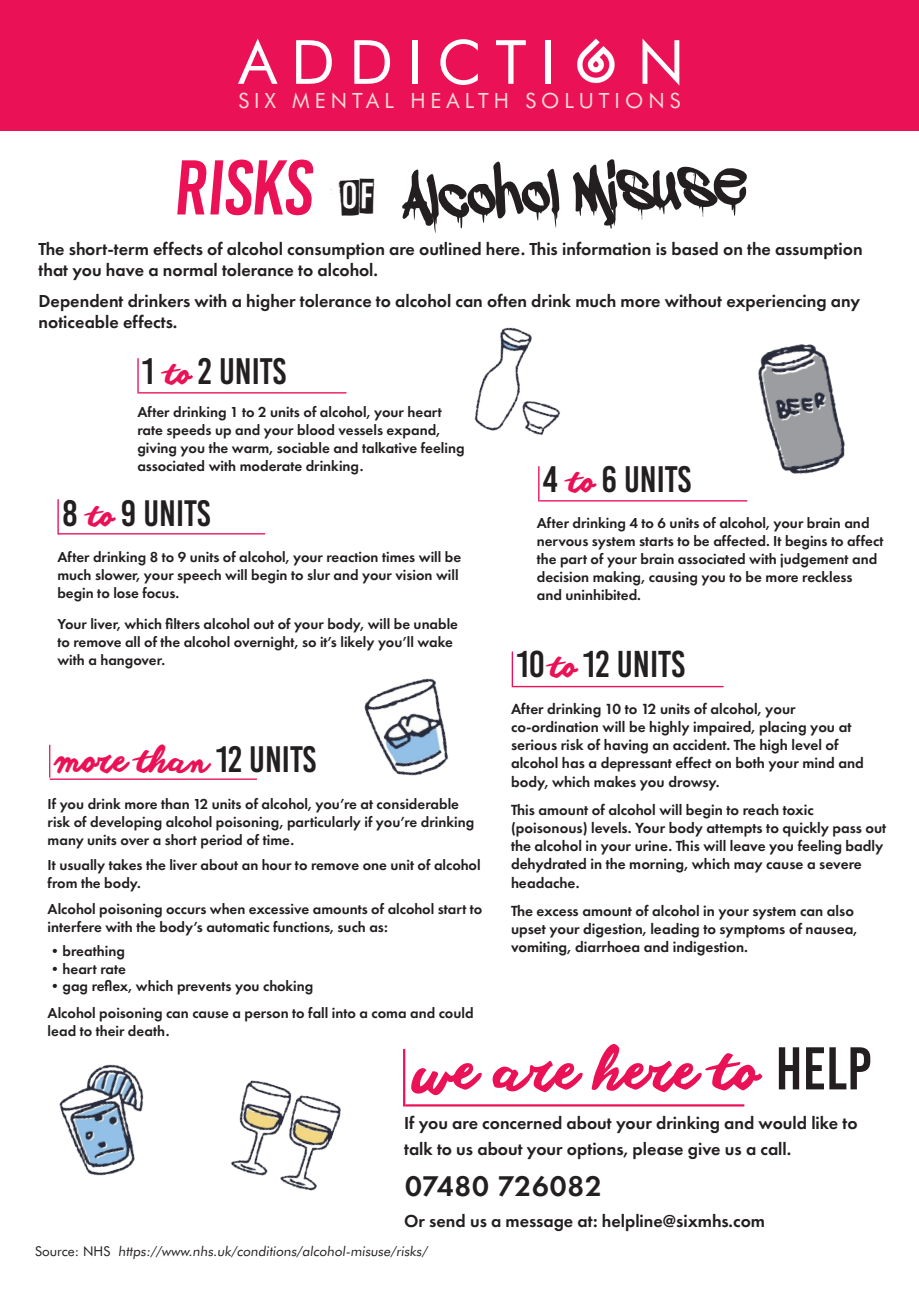
<style>
.page{position:relative;width:919px;height:1289px;background:#fff}
.page>*{position:absolute;margin:0;border:0;box-sizing:border-box;transform-origin:0 0}
.t1{font:78px "adrippingmarker";color:#231f20}
.t2{font:77.25px "Bebas Kai";color:#ea1156}
.t3{font:60.9px "Futura BT";letter-spacing:.23em;color:#fff}
.t4{font:53.4px "anothershabby";color:#ea1156}
.t5{font:48px "Allrightsreserved";color:#231f20}
.t6{font:37.35px "Bebas Kai";color:#231f20}
.t7{font:36.9px "Bebas Kai";color:#231f20}
.t8{font:36.75px "Bebas Kai";color:#231f20}
.t9{font:32.7px "anothershabby";color:#ea1156}
.t10{font:600 29.55px "Futura PT";letter-spacing:.03em;color:#231f20}
.t11{font:21px "Futura BT";letter-spacing:.24em;color:#fddad4}
.t12{font:600 18px/21px "Futura PT";color:#231f20}
.t13{font:600 15.15px/18.3px "Futura PT";color:#231f20}
.t14{font:600 15px/18px "Futura PT";color:#231f20}
.t15{font:13.5px "Futura BT";color:#231f20}
.s1{color:#ea1156}
.s2{font-family:"anothershabby";font-size:30px;color:#ea1156}
.s3{font-family:"anothershabby";font-size:29.85px;color:#ea1156}
.s4{font-family:"anothershabby";font-size:30.45px;color:#ea1156}
.s5{font-family:"Bebas Kai";font-size:36.75px;color:#231f20}
.s6{font-family:"Bebas Kai";font-size:60.15px;color:#231f20}
</style>
<div class="page">
<hr style="left:139px;top:392px;width:207px;height:1px;background:#ea1156">
<hr style="left:137px;top:358px;width:2px;height:35px;background:#ea1156">
<hr style="left:539px;top:500px;width:208px;height:1px;background:#ea1156">
<hr style="left:538px;top:466px;width:1px;height:35px;background:#ea1156">
<img style="left:231px;top:1080px;width:110px;height:111px">
<img style="left:474px;top:327px;width:87px;height:154px">
<hr style="left:58px;top:533px;width:207px;height:1px;background:#ea1156">
<img style="left:758px;top:344px;width:87px;height:130px">
<img style="left:364px;top:678px;width:85px;height:98px">
<hr style="left:57px;top:499px;width:2px;height:35px;background:#ea1156">
<hr style="left:513px;top:686px;width:210px;height:1px;background:#ea1156">
<hr style="left:511px;top:651px;width:2px;height:36px;background:#ea1156">
<img style="left:59px;top:1064px;width:85px;height:112px">
<hr style="left:50px;top:778px;width:207px;height:1px;background:#ea1156">
<hr style="left:49px;top:744px;width:1px;height:33px;background:#ea1156">
<hr style="left:405px;top:1104px;width:339px;height:2px;background:#ea1156">
<hr style="left:403px;top:1048px;width:2px;height:58px;background:#ea1156">
<div style="left:0;top:0;width:918px;height:130px;background:#ea1156"></div>
<img style="left:577px;top:38px;width:38px;height:46px">
<p class="t3" style="left:239px;top:25px;width:447px">ADDICTI<span class="s1">O</span>N</p>
<p class="t11" style="left:238px;top:87px;width:443px">SIX MENTAL HEALTH SOLUTIONS</p>
<p class="t1" style="left:400px;top:158px;width:346px;rotate:-2deg">Alcohol Misuse</p>
<p class="t12" style="left:39px;top:238px;width:825px">The short-term effects of alcohol consumption are outlined here. This information is based on the assumption that you have a normal tolerance to alcohol.</p>
<p class="t12" style="left:39px;top:290px;width:823px">Dependent drinkers with a higher tolerance to alcohol can often drink much more without experiencing any noticeable effects.</p>
<p class="t2" style="left:174px;top:146px;width:146px">RISKS</p>
<p class="t5" style="left:337px;top:172px;width:38px">of</p>
<p class="t7" style="left:142px;top:351px;width:146px">1 <span class="s2">to</span> 2 UNITS</p>
<p class="t14" style="left:137px;top:402px;width:329px">After drinking 1 to 2 units of alcohol, your heart rate speeds up and your blood vessels expand, giving you the warm, sociable and talkative feeling associated with moderate drinking.</p>
<p class="t7" style="left:542px;top:459px;width:150px">4 <span class="s2">to</span> 6 UNITS</p>
<p class="t14" style="left:536px;top:514px;width:348px">After drinking 4 to 6 units of alcohol, your brain and nervous system starts to be affected. It begins to affect the part of your brain associated with judgement and decision making, causing you to be more reckless</p>
<p class="t14" style="left:536px;top:586px;width:106px">and uninhibited.</p>
<p class="t8" style="left:62px;top:493px;width:149px">8 <span class="s3">to</span> 9 UNITS</p>
<p class="t14" style="left:57px;top:547px;width:405px">After drinking 8 to 9 units of alcohol, your reaction times will be much slower, your speech will begin to slur and your vision will begin to lose focus.</p>
<p class="t14" style="left:57px;top:615px;width:402px">Your liver, which filters alcohol out of your body, will be unable to remove all of the alcohol overnight, so it’s likely you’ll wake with a hangover.</p>
<p class="t6" style="left:516px;top:644px;width:170px">10 <span class="s4">to</span> 12 UNITS</p>
<p class="t13" style="left:511px;top:699px;width:286px">After drinking 10 to 12 units of alcohol, your</p>
<p class="t13" style="left:511px;top:717px;width:342px">co-ordination will be highly impaired, placing you at</p>
<p class="t13" style="left:511px;top:735px;width:329px">serious risk of having an accident. The high level of</p>
<p class="t13" style="left:511px;top:754px;width:354px">alcohol has a depressant effect on both your mind and body, which makes you drowsy.</p>
<p class="t13" style="left:511px;top:800px;width:304px">This amount of alcohol will begin to reach toxic</p>
<p class="t13" style="left:511px;top:818px;width:377px">(poisonous) levels. Your body attempts to quickly pass out the alcohol in your urine. This will leave you feeling badly dehydrated in the morning, which may cause a severe headache.</p>
<p class="t13" style="left:511px;top:901px;width:344px">The excess amount of alcohol in your system can also</p>
<p class="t13" style="left:511px;top:919px;width:348px">upset your digestion, leading to symptoms of nausea, vomiting, diarrhoea and indigestion.</p>
<p class="t9" style="left:54px;top:741px;width:263px">more than <span class="s5">12 UNITS</span></p>
<p class="t14" style="left:48px;top:794px;width:428px">If you drink more than 12 units of alcohol, you’re at considerable risk of developing alcohol poisoning, particularly if you’re drinking many units over a short period of time.</p>
<p class="t14" style="left:48px;top:855px;width:434px">It usually takes the liver about an hour to remove one unit of alcohol from the body.</p>
<p class="t14" style="left:48px;top:899px;width:436px">Alcohol poisoning occurs when excessive amounts of alcohol start to interfere with the body’s automatic functions, such as:</p>
<p class="t14" style="left:48px;top:941px;width:79px">•breathing</p>
<p class="t14" style="left:48px;top:959px;width:80px">•heart rate</p>
<p class="t14" style="left:48px;top:977px;width:267px">•gag reflex, which prevents you choking</p>
<p class="t14" style="left:48px;top:1003px;width:427px">Alcohol poisoning can cause a person to fall into a coma and could lead to their death.</p>
<p class="t4" style="left:415px;top:1039px;width:458px">we are here to <span class="s6">HELP</span></p>
<p class="t12" style="left:404px;top:1109px;width:455px;line-height:25.5px">If you are concerned about your drinking and would like to talk to us about your options, please give us a call.</p>
<p class="t10" style="left:405px;top:1167px;width:198px">07480 726082</p>
<p class="t12" style="left:404px;top:1210px;width:362px">Or send us a message at: helpline@sixmhs.com</p>
<p class="t15" style="left:35px;top:1243px;width:395px">Source: NHS https://www.nhs.uk/conditions/alcohol-misuse/risks/</p>
</div>
